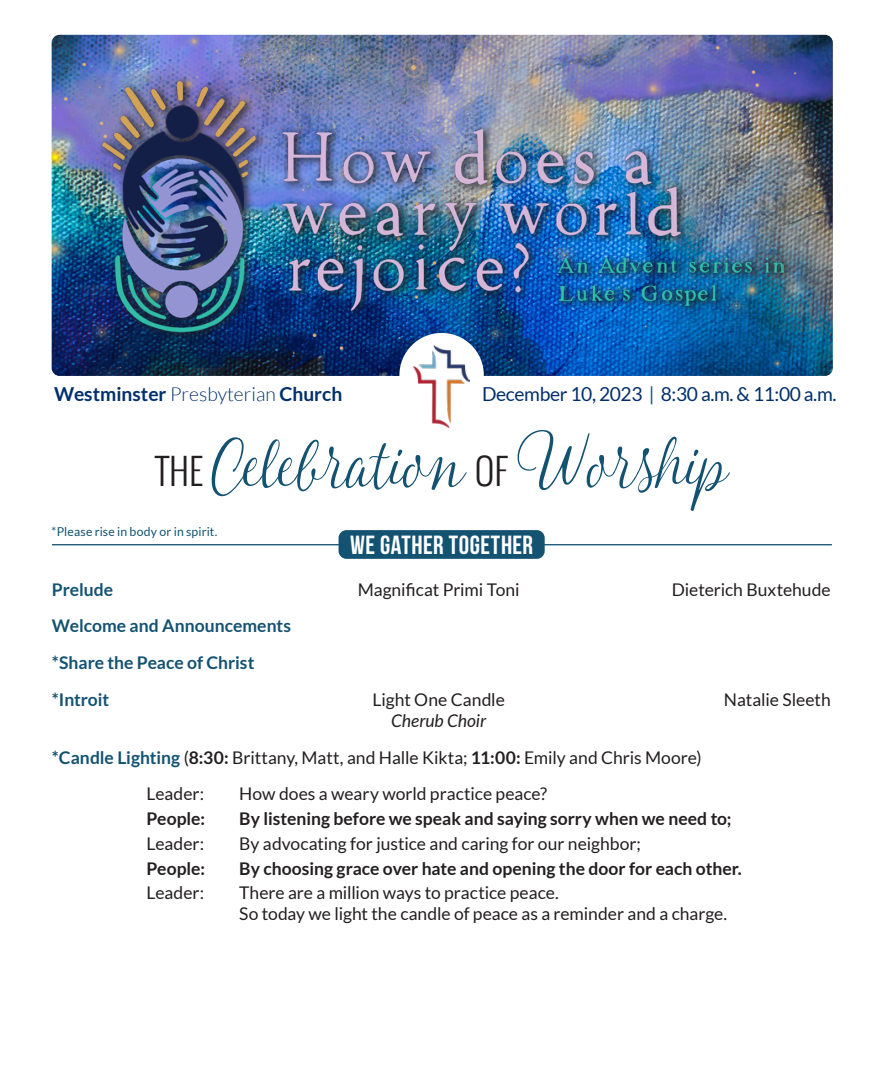
<style>
.page{position:relative;width:882px;height:1071px;background:#fff}
.page>*{position:absolute;margin:0;border:0;box-sizing:border-box;transform-origin:0 0}
.t1{font:100.1px "Fabulous";color:#145272}
.t2{font:300 36.4px "Oswald";color:#231f20}
.t3{font:26.25px "Bebas Neue";letter-spacing:.02em;color:#fff}
.t4{font:19.25px "Lato";letter-spacing:-.02em;color:#002f6c}
.t5{font:700 19.25px "Lato";color:#002f6c}
.t6{font:17.5px/21px "Lato";color:#231f20}
.t7{font:700 17.5px "Lato";letter-spacing:.005em;color:#231f20}
.t8{font:700 17.5px "Lato";color:#145272}
.t9{font:italic 17.5px "Lato";color:#231f20}
.t10{font:12.25px "Lato";letter-spacing:.01em;color:#145272}
.s1{font-weight:300}
.s2{color:#145272}
.s3{font-weight:700;color:#145272}
.s4{font-weight:700}
</style>
<div class="page">
<div style="left:339px;top:530px;width:206px;height:29px;background:#145272;border-radius:8px"></div>
<hr style="left:52px;top:544px;width:292px;height:1px;background:#145272">
<hr style="left:541px;top:544px;width:291px;height:1px;background:#145272">
<img style="left:52px;top:35px;width:781px;height:341px">
<div style="left:399px;top:333px;width:85px;height:84px;background:#fff;border-radius:50%"></div>
<img style="left:413px;top:346px;width:57px;height:81px">
<div style="left:97px;top:75px;width:697px;height:266px;background:#231f20;opacity:.75"></div>
<img style="left:102px;top:80px;width:681px;height:253px">
<p class="t5" style="left:54px;top:383px;width:290px">Westminster <span class="s1">Presbyterian</span> Church</p>
<p class="t4" style="left:482px;top:383px;width:356px">December 10, 2023 <span class="s2">|</span> 8:30 a.m. &amp; 11:00 a.m.</p>
<p class="t2" style="left:156px;top:445px;width:49px">THE</p>
<p class="t1" style="left:210px;top:413px;width:254px">Celebration</p>
<p class="t2" style="left:475px;top:445px;width:34px">OF</p>
<p class="t1" style="left:517px;top:413px;width:211px">Worship</p>
<p class="t10" style="left:52px;top:525px;width:167px">*Please rise in body or in spirit.</p>
<p class="t3" style="left:350px;top:530px;width:185px">WE GATHER TOGETHER</p>
<p class="t8" style="left:52px;top:579px;width:63px">Prelude</p>
<p class="t6" style="left:358px;top:579px;width:163px">Magnificat Primi Toni</p>
<p class="t6" style="left:672px;top:579px;width:160px">Dieterich Buxtehude</p>
<p class="t8" style="left:52px;top:616px;width:241px">Welcome and Announcements</p>
<p class="t8" style="left:52px;top:653px;width:204px">*Share the Peace of Christ</p>
<p class="t8" style="left:52px;top:689px;width:59px">*Introit</p>
<p class="t6" style="left:373px;top:689px;width:134px">Light One Candle</p>
<p class="t6" style="left:724px;top:689px;width:108px">Natalie Sleeth</p>
<p class="t9" style="left:391px;top:711px;width:97px">Cherub Choir</p>
<p class="t6" style="left:52px;top:747px;width:651px"><span class="s3">*Candle Lighting</span> (<span class="s4">8:30:</span> Brittany, Matt, and Halle Kikta; <span class="s4">11:00:</span> Emily and Chris Moore)</p>
<p class="t6" style="left:146px;top:783px;width:59px">Leader:</p>
<p class="t6" style="left:239px;top:783px;width:310px">How does a weary world practice peace?</p>
<p class="t7" style="left:146px;top:809px;width:60px">People:</p>
<p class="t7" style="left:239px;top:809px;width:494px">By listening before we speak and saying sorry when we need to;</p>
<p class="t6" style="left:146px;top:833px;width:59px">Leader:</p>
<p class="t6" style="left:239px;top:833px;width:403px">By advocating for justice and caring for our neighbor;</p>
<p class="t7" style="left:146px;top:858px;width:60px">People:</p>
<p class="t7" style="left:239px;top:858px;width:504px">By choosing grace over hate and opening the door for each other.</p>
<p class="t6" style="left:146px;top:883px;width:59px">Leader:</p>
<p class="t6" style="left:239px;top:883px;width:489px">There are a million ways to practice peace.<br>So today we light the candle of peace as a reminder and a charge.</p>
</div>
